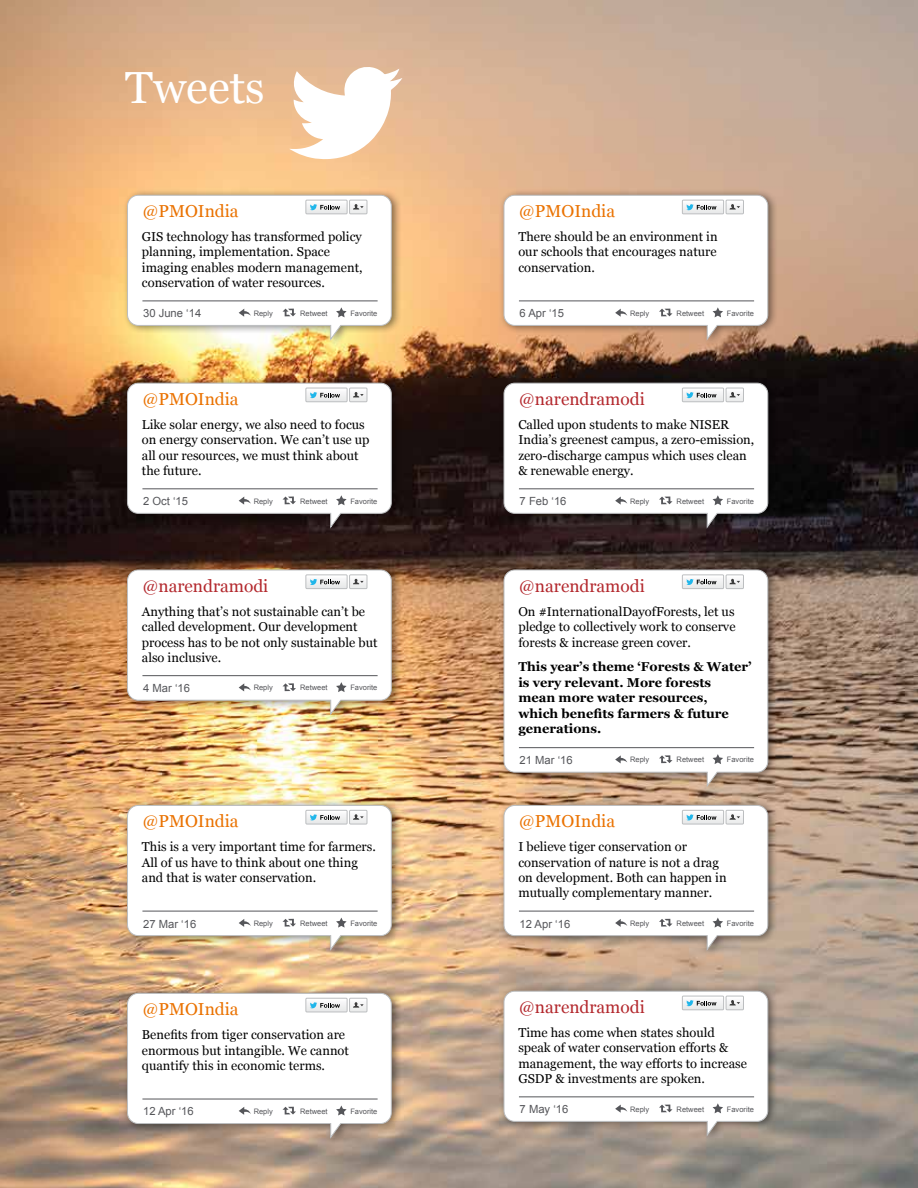
<style>
.page{position:relative;width:918px;height:1188px;background:#fff}
.page>*{position:absolute;margin:0;border:0;box-sizing:border-box;transform-origin:0 0}
.t1{font:45px "Georgia";color:#fff}
.t2{font:17.25px "Georgia";color:#ea7200}
.t3{font:17.25px "Georgia";color:#b3282d}
.t4{font:12.9px/15.5px "Georgia";color:#000}
.t5{font:700 12.9px/15.5px "Georgia";color:#000}
.t6{font:11.25px "Arial";color:#55565a}
.t7{font:7.5px "Arial";color:#55565a}
</style>
<div class="page">
<img style="left:0;top:0;width:918px;height:1188px">
<div style="left:122px;top:189px;width:280px;height:158px;background:#000;opacity:.48"></div>
<div style="left:122px;top:799px;width:280px;height:159px;background:#000;opacity:.48"></div>
<div style="left:122px;top:377px;width:280px;height:158px;background:#000;opacity:.48"></div>
<div style="left:122px;top:987px;width:280px;height:159px;background:#000;opacity:.48"></div>
<div style="left:122px;top:563px;width:280px;height:159px;background:#000;opacity:.48"></div>
<div style="left:499px;top:189px;width:279px;height:158px;background:#000;opacity:.48"></div>
<div style="left:499px;top:799px;width:279px;height:159px;background:#000;opacity:.48"></div>
<div style="left:499px;top:377px;width:279px;height:158px;background:#000;opacity:.48"></div>
<div style="left:499px;top:985px;width:279px;height:158px;background:#000;opacity:.48"></div>
<div style="left:499px;top:563px;width:279px;height:231px;background:#000;opacity:.48"></div>
<svg style="left:504px;top:570px;width:264px;height:217px"></svg>
<div style="left:726px;top:575px;width:18px;height:14px;border:1px solid #bcbec0"></div>
<svg style="left:682px;top:575px;width:61px;height:14px"></svg>
<hr style="left:519px;top:747px;width:235px;height:1px;background:#55565a">
<svg style="left:289px;top:66px;width:113px;height:93px"></svg>
<svg style="left:127px;top:195px;width:265px;height:145px"></svg>
<svg style="left:127px;top:805px;width:265px;height:146px"></svg>
<svg style="left:127px;top:383px;width:265px;height:145px"></svg>
<svg style="left:127px;top:993px;width:265px;height:145px"></svg>
<svg style="left:127px;top:570px;width:265px;height:145px"></svg>
<svg style="left:504px;top:195px;width:264px;height:145px"></svg>
<svg style="left:504px;top:805px;width:264px;height:146px"></svg>
<svg style="left:504px;top:383px;width:264px;height:145px"></svg>
<svg style="left:504px;top:991px;width:264px;height:145px"></svg>
<svg style="left:615px;top:755px;width:12px;height:8px"></svg>
<svg style="left:713px;top:754px;width:10px;height:10px"></svg>
<svg style="left:659px;top:755px;width:14px;height:8px"></svg>
<h1 class="t1" style="left:125px;top:54px;width:141px">Tweets</h1>
<h2 class="t2" style="left:142px;top:198px;width:98px">@PMOIndia</h2>
<h2 class="t2" style="left:519px;top:198px;width:98px">@PMOIndia</h2>
<p class="t4" style="left:142px;top:228px;width:222px">GIS technology has transformed policy planning, implementation. Space imaging enables modern management, conservation of water resources.</p>
<p class="t4" style="left:518px;top:228px;width:201px;text-align:justify">There should be an environment in our schools that encourages nature conservation.</p>
<p class="t6" style="left:143px;top:306px;width:60px">30 June ‘14</p>
<p class="t7" style="left:254px;top:308px;width:21px">Reply</p>
<p class="t7" style="left:300px;top:308px;width:29px">Retweet</p>
<p class="t7" style="left:350px;top:308px;width:29px">Favorite</p>
<p class="t6" style="left:520px;top:306px;width:46px">6 Apr ‘15</p>
<p class="t7" style="left:630px;top:308px;width:21px">Reply</p>
<p class="t7" style="left:677px;top:308px;width:29px">Retweet</p>
<p class="t7" style="left:727px;top:308px;width:29px">Favorite</p>
<h2 class="t2" style="left:142px;top:386px;width:98px">@PMOIndia</h2>
<h2 class="t3" style="left:519px;top:386px;width:127px">@narendramodi</h2>
<p class="t4" style="left:142px;top:416px;width:229px">Like solar energy, we also need to focus on energy conservation. We can’t use up all our resources, we must think about the future.</p>
<p class="t4" style="left:518px;top:416px;width:237px">Called upon students to make NISER India’s greenest campus, a zero-emission, zero-discharge campus which uses clean &amp; renewable energy.</p>
<p class="t6" style="left:143px;top:494px;width:47px">2 Oct ‘15</p>
<p class="t7" style="left:254px;top:496px;width:21px">Reply</p>
<p class="t7" style="left:300px;top:496px;width:29px">Retweet</p>
<p class="t7" style="left:350px;top:496px;width:29px">Favorite</p>
<p class="t6" style="left:520px;top:494px;width:48px">7 Feb ‘16</p>
<p class="t7" style="left:630px;top:496px;width:21px">Reply</p>
<p class="t7" style="left:677px;top:496px;width:29px">Retweet</p>
<p class="t7" style="left:727px;top:496px;width:29px">Favorite</p>
<h2 class="t3" style="left:142px;top:573px;width:127px">@narendramodi</h2>
<h2 class="t3" style="left:519px;top:573px;width:127px">@narendramodi</h2>
<p class="t4" style="left:142px;top:603px;width:237px">Anything that’s not sustainable can’t be called development. Our development process has to be not only sustainable but also inclusive.</p>
<p class="t6" style="left:143px;top:681px;width:48px">4 Mar ‘16</p>
<p class="t7" style="left:254px;top:683px;width:21px">Reply</p>
<p class="t7" style="left:300px;top:683px;width:29px">Retweet</p>
<p class="t7" style="left:350px;top:683px;width:29px">Favorite</p>
<p class="t4" style="left:518px;top:603px;width:219px;text-align:justify">On #InternationalDayofForests, let us pledge to collectively work to conserve forests &amp; increase green cover.</p>
<p class="t5" style="left:518px;top:658px;width:235px">This year’s theme ‘Forests &amp; Water’ is very relevant. More forests<br>mean more water resources,<br>which benefits farmers &amp; future generations.</p>
<p class="t6" style="left:520px;top:753px;width:55px">21 Mar ‘16</p>
<p class="t7" style="left:630px;top:755px;width:21px">Reply</p>
<p class="t7" style="left:677px;top:755px;width:29px">Retweet</p>
<p class="t7" style="left:727px;top:755px;width:29px">Favorite</p>
<h2 class="t2" style="left:142px;top:808px;width:98px">@PMOIndia</h2>
<h2 class="t2" style="left:519px;top:808px;width:98px">@PMOIndia</h2>
<p class="t4" style="left:142px;top:838px;width:235px">This is a very important time for farmers.<br>All of us have to think about one thing and that is water conservation.</p>
<p class="t4" style="left:518px;top:838px;width:210px">I believe tiger conservation or conservation of nature is not a drag on development. Both can happen in mutually complementary manner.</p>
<p class="t6" style="left:143px;top:916px;width:55px">27 Mar ‘16</p>
<p class="t7" style="left:254px;top:918px;width:21px">Reply</p>
<p class="t7" style="left:300px;top:918px;width:29px">Retweet</p>
<p class="t7" style="left:350px;top:918px;width:29px">Favorite</p>
<p class="t6" style="left:520px;top:916px;width:52px">12 Apr ‘16</p>
<p class="t7" style="left:630px;top:918px;width:21px">Reply</p>
<p class="t7" style="left:677px;top:918px;width:29px">Retweet</p>
<p class="t7" style="left:727px;top:918px;width:29px">Favorite</p>
<h2 class="t2" style="left:142px;top:996px;width:98px">@PMOIndia</h2>
<h2 class="t3" style="left:519px;top:994px;width:127px">@narendramodi</h2>
<p class="t4" style="left:142px;top:1026px;width:209px">Benefits from tiger conservation are enormous but intangible. We cannot quantify this in economic terms.</p>
<p class="t4" style="left:518px;top:1024px;width:230px">Time has come when states should speak of water conservation efforts &amp; management, the way efforts to increase GSDP &amp; investments are spoken.</p>
<p class="t6" style="left:143px;top:1104px;width:52px">12 Apr ‘16</p>
<p class="t7" style="left:254px;top:1106px;width:21px">Reply</p>
<p class="t7" style="left:300px;top:1106px;width:29px">Retweet</p>
<p class="t7" style="left:350px;top:1106px;width:29px">Favorite</p>
<p class="t6" style="left:520px;top:1102px;width:50px">7 May ‘16</p>
<p class="t7" style="left:630px;top:1104px;width:21px">Reply</p>
<p class="t7" style="left:677px;top:1104px;width:29px">Retweet</p>
<p class="t7" style="left:727px;top:1104px;width:29px">Favorite</p>
</div>
